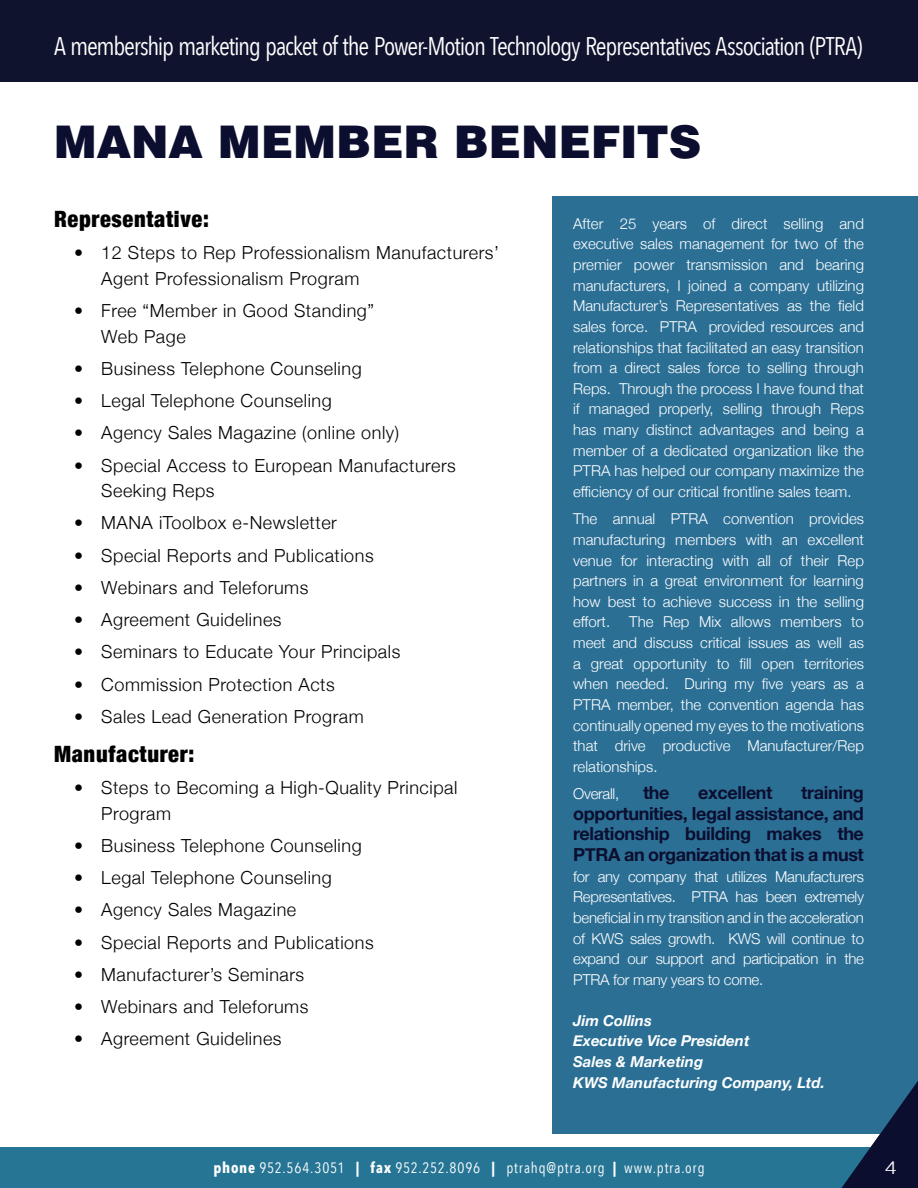
<style>
.page{position:relative;width:918px;height:1188px;background:#fff}
.page>*{position:absolute;margin:0;border:0;box-sizing:border-box;transform-origin:0 0}
.t1{font:900 45px "Helvetica";color:#0c0e2f}
.t2{font:25.5px "Avenir Next Condensed";letter-spacing:-.045em;color:#fff}
.t3{font:900 condensed 22.5px "Helvetica Neue";letter-spacing:.03em;color:#000}
.t4{font:300 18px/25.5px "Helvetica Neue";letter-spacing:.03em;color:#000}
.t5{font:700 18px/20.7px "Helvetica Neue";letter-spacing:-.02em;color:#0c0e2f;text-align:justify}
.t6{font:300 18px "Helvetica";color:#fff;scale:1.2 1}
.t7{font:300 15px/20.7px "Helvetica Neue";color:#fff;text-align:justify}
.t8{font:italic 700 15px/20.7px "Helvetica Neue";color:#fff}
.t9{font:15px "Avenir Next Condensed";letter-spacing:.055em;color:#fff}
.t10{font:300 15px "Helvetica Neue";letter-spacing:-.02em;color:#fff}
.s1{font-weight:700}
</style>
<div class="page">
<div style="left:0;top:1148px;width:918px;height:40px;background:#277595"></div>
<div style="left:0;top:0;width:918px;height:82px;background:#0f132e"></div>
<div style="left:553px;top:197px;width:365px;height:937px;background:#2b6f95"></div>
<svg style="left:838px;top:1081px;width:80px;height:107px"></svg>
<h2 class="t2" style="left:54px;top:24px;width:810px">A membership marketing packet of the Power-Motion Technology Representatives Association (PTRA)</h2>
<h1 class="t1" style="left:54px;top:112px;width:649px">MANA MEMBER BENEFITS</h1>
<h3 class="t3" style="left:54px;top:201px;width:156px">Representative:</h3>
<p class="t4" style="left:101px;top:239px;width:399px;text-indent:-27px">• 12 Steps to Rep Professionalism Manufacturers’<br>Agent Professionalism Program</p>
<p class="t4" style="left:101px;top:297px;width:274px;text-indent:-27px">• Free “Member in Good Standing”<br>Web Page</p>
<p class="t4" style="left:74px;top:354px;width:289px">• Business Telephone Counseling</p>
<p class="t4" style="left:74px;top:387px;width:259px">• Legal Telephone Counseling</p>
<p class="t4" style="left:74px;top:419px;width:326px">• Agency Sales Magazine (online only)</p>
<p class="t4" style="left:101px;top:451px;width:356px;text-indent:-27px">• Special Access to European Manufacturers<br>Seeking Reps</p>
<p class="t4" style="left:74px;top:509px;width:264px">• MANA iToolbox e-Newsletter</p>
<p class="t4" style="left:74px;top:541px;width:301px">• Special Reports and Publications</p>
<p class="t4" style="left:74px;top:573px;width:236px">• Webinars and Teleforums</p>
<p class="t4" style="left:74px;top:606px;width:209px">• Agreement Guidelines</p>
<p class="t4" style="left:74px;top:638px;width:328px">• Seminars to Educate Your Principals</p>
<p class="t4" style="left:74px;top:670px;width:262px">• Commission Protection Acts</p>
<p class="t4" style="left:74px;top:702px;width:291px">• Sales Lead Generation Program</p>
<h3 class="t3" style="left:54px;top:735px;width:142px">Manufacturer:</h3>
<p class="t4" style="left:101px;top:774px;width:358px;text-indent:-27px">• Steps to Becoming a High-Quality Principal<br>Program</p>
<p class="t4" style="left:74px;top:831px;width:289px">• Business Telephone Counseling</p>
<p class="t4" style="left:74px;top:864px;width:259px">• Legal Telephone Counseling</p>
<p class="t4" style="left:74px;top:896px;width:223px">• Agency Sales Magazine</p>
<p class="t4" style="left:74px;top:928px;width:301px">• Special Reports and Publications</p>
<p class="t4" style="left:74px;top:960px;width:232px">• Manufacturer’s Seminars</p>
<p class="t4" style="left:74px;top:993px;width:236px">• Webinars and Teleforums</p>
<p class="t4" style="left:74px;top:1025px;width:209px">• Agreement Guidelines</p>
<p class="t7" style="left:573px;top:212px;width:292px">After 25 years of direct selling and executive sales management for two of the premier power transmission and bearing manufacturers, I joined a company utilizing Manufacturer’s Representatives as the field sales force. PTRA provided resources and relationships that facilitated an easy transition from a direct sales force to selling through Reps. Through the process I have found that if managed properly, selling through Reps has many distinct advantages and being a member of a dedicated organization like the PTRA has helped our company maximize the efficiency of our critical frontline sales team.</p>
<p class="t7" style="left:573px;top:507px;width:292px">The annual PTRA convention provides manufacturing members with an excellent venue for interacting with all of their Rep partners in a great environment for learning how best to achieve success in the selling effort.</p>
<p class="t7" style="left:573px;top:611px;width:292px;text-indent:56px">The Rep Mix allows members to meet and discuss critical issues as well as a great opportunity to fill open territories when needed. During my five years as a PTRA member, the convention agenda has continually opened my eyes to the motivations that drive productive Manufacturer/Rep relationships.</p>
<p class="t10" style="left:573px;top:782px;width:47px">Overall,</p>
<p class="t5" style="left:643px;top:783px;width:28px">the</p>
<p class="t5" style="left:698px;top:783px;width:76px">excellent</p>
<p class="t5" style="left:573px;top:783px;width:292px;text-indent:228px">training opportunities, legal assistance, and relationship building makes the PTRA an organization that is a must</p>
<p class="t7" style="left:573px;top:865px;width:292px">for any company that utilizes Manufacturers Representatives. PTRA has been extremely beneficial in my transition and in the acceleration of KWS sales growth. KWS will continue to expand our support and participation in the PTRA for many years to come.</p>
<p class="t8" style="left:573px;top:1010px;width:253px">Jim Collins<br>Executive Vice President<br>Sales &amp; Marketing<br>KWS Manufacturing Company, Ltd.</p>
<p class="t9" style="left:213px;top:1155px;width:493px"><span class="s1">phone</span> 952.564.3051 <span class="s1">| fax</span> 952.252.8096 <span class="s1">|</span> ptrahq@ptra.org <span class="s1">|</span> www.ptra.org</p>
<p class="t6" style="left:885px;top:1152px;width:12px">4</p>
</div>
